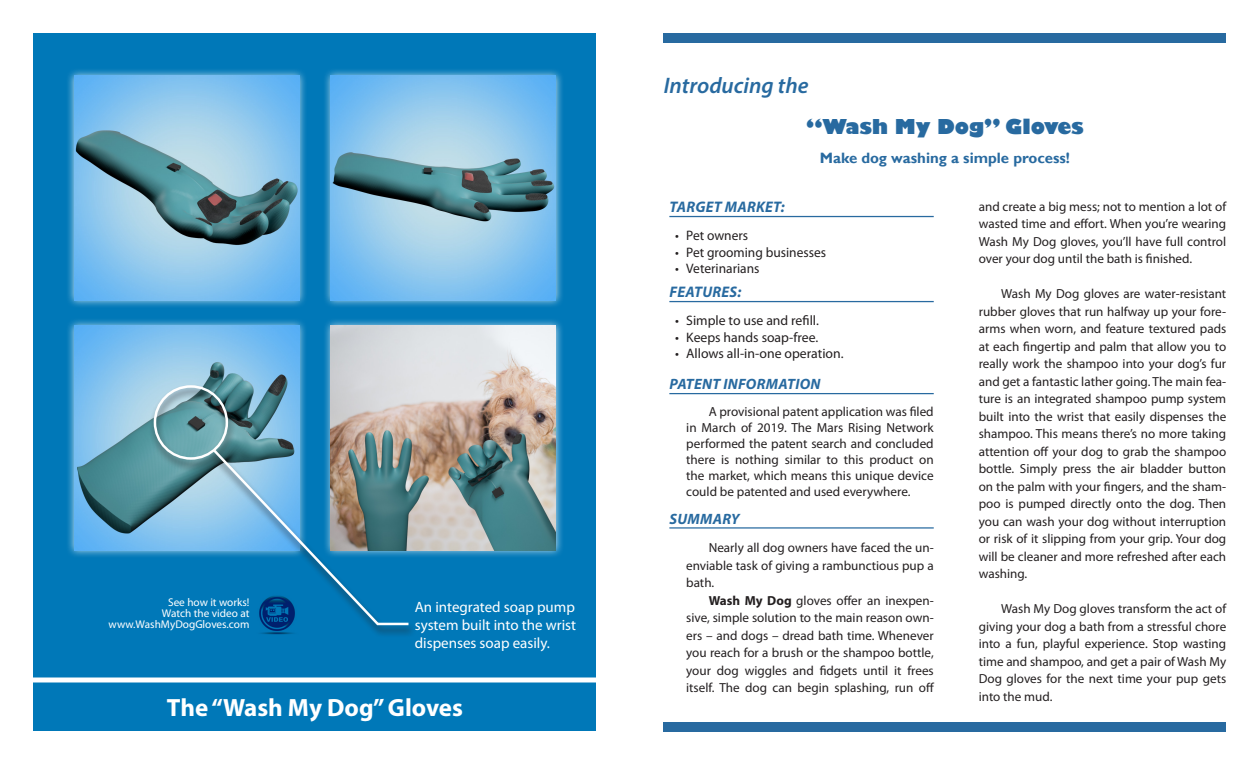
<style>
.page{position:relative;width:1260px;height:765px;background:#fff}
.page>*{position:absolute;margin:0;border:0;box-sizing:border-box;transform-origin:0 0}
.t1{font:700 25px "Myriad Pro";color:#fff}
.t2{font:italic 600 22.5px "Myriad Pro";color:#286aa0}
.t3{font:800 20px "Gill Sans";color:#286aa0}
.Headers{font:italic 700 15.38px "Myriad Pro";letter-spacing:.02em;color:#286aa0}
.t4{font:15px/18px "Myriad Pro";color:#fff;text-align:justify}
.t5{font:700 15px "Gill Sans";color:#286aa0}
.Headers-2{font:italic 700 15px "Myriad Pro";letter-spacing:.02em;color:#286aa0}
.t6{font:13.75px "Myriad Pro";color:#231f20}
.Main_Text{font:13.25px/15.9px "Myriad Pro";color:#231f20;text-align:justify}
.Main_Text-2{font:13.12px/17.5px "Myriad Pro";color:#231f20;text-align:justify}
.t7{font:11.25px "Myriad Pro";color:#fff}
.s1{font-weight:700}
</style>
<div class="page">
<hr style="left:669px;top:216px;width:265px;height:1px;background:#286aa0">
<hr style="left:669px;top:301px;width:265px;height:1px;background:#286aa0">
<hr style="left:669px;top:393px;width:265px;height:1px;background:#286aa0">
<hr style="left:669px;top:527px;width:265px;height:2px;background:#286aa0">
<div style="left:34px;top:34px;width:562px;height:697px;background:#0078b8"></div>
<hr style="left:26px;top:678px;width:580px;height:4px;background:#fff">
<div style="left:66px;top:68px;width:241px;height:241px;background:#fff;opacity:.75"></div>
<img style="left:74px;top:76px;width:225px;height:225px">
<div style="left:323px;top:68px;width:241px;height:241px;background:#fff;opacity:.75"></div>
<img style="left:331px;top:76px;width:225px;height:225px">
<div style="left:66px;top:317px;width:241px;height:242px;background:#fff;opacity:.75"></div>
<img style="left:74px;top:325px;width:225px;height:225px">
<div style="left:323px;top:317px;width:241px;height:242px;background:#fff;opacity:.75"></div>
<img style="left:331px;top:325px;width:225px;height:225px">
<div style="left:149px;top:384px;width:87px;height:88px;background:#231f20;opacity:.75"></div>
<div style="left:154px;top:385px;width:74px;height:75px;border:2px solid #fff;border-radius:50%"></div>
<div style="left:664px;top:722px;width:562px;height:9px;background:#286aa0"></div>
<div style="left:664px;top:34px;width:562px;height:9px;background:#286aa0"></div>
<div style="left:209px;top:449px;width:208px;height:189px;background:#231f20;opacity:.75"></div>
<svg style="left:211px;top:447px;width:200px;height:179px"></svg>
<p class="t7" style="left:168px;top:595px;width:83px">See how it works!</p>
<p class="t7" style="left:162px;top:606px;width:89px">Watch the video at</p>
<p class="t7" style="left:109px;top:617px;width:142px">www.WashMyDogGloves.com</p>
<p class="t4" style="left:415px;top:598px;width:163px">An integrated soap pump system built into the wrist dispenses soap easily.</p>
<p class="t1" style="left:167px;top:692px;width:298px">The “Wash My Dog” Gloves</p>
<p class="t2" style="left:664px;top:71px;width:146px">Introducing the</p>
<p class="t3" style="left:806px;top:114px;width:279px">“Wash My Dog” Gloves</p>
<p class="t5" style="left:820px;top:149px;width:252px">Make dog washing a simple process!</p>
<p class="Headers" style="left:670px;top:197px;width:117px">TARGET MARKET:</p>
<p class="t6" style="left:675px;top:227px;width:75px">• Pet owners</p>
<p class="t6" style="left:675px;top:244px;width:153px">• Pet grooming businesses</p>
<p class="t6" style="left:675px;top:260px;width:86px">• Veterinarians</p>
<p class="Headers" style="left:670px;top:282px;width:73px">FEATURES:</p>
<p class="t6" style="left:675px;top:312px;width:145px">• Simple to use and refill.</p>
<p class="t6" style="left:675px;top:329px;width:145px">• Keeps hands soap-free.</p>
<p class="t6" style="left:675px;top:345px;width:170px">• Allows all-in-one operation.</p>
<p class="Headers-2" style="left:670px;top:375px;width:153px">PATENT INFORMATION</p>
<p class="Main_Text" style="left:686px;top:404px;width:249px;text-indent:22px">A provisional patent application was filed in March of 2019. The Mars Rising Network performed the patent search and concluded there is nothing similar to this product on the market, which means this unique device could be patented and used everywhere.</p>
<p class="Headers-2" style="left:670px;top:509px;width:72px">SUMMARY</p>
<p class="Main_Text-2" style="left:686px;top:539px;width:249px;text-indent:22px">Nearly all dog owners have faced the un&shy;enviable task of giving a rambunctious pup a bath.</p>
<p class="Main_Text-2" style="left:686px;top:592px;width:250px;text-indent:22px"><span class="s1">Wash My Dog</span> gloves offer an inexpen&shy;sive, simple solution to the main reason own&shy;ers – and dogs – dread bath time. Whenever you reach for a brush or the shampoo bottle, your dog wiggles and fidgets until it frees itself. The dog can begin splashing, run off</p>
<p class="Main_Text-2" style="left:979px;top:197px;width:249px">and create a big mess; not to mention a lot of wasted time and effort. When you’re wearing Wash My Dog gloves, you’ll have full control over your dog until the bath is finished.</p>
<p class="Main_Text-2" style="left:979px;top:285px;width:249px;text-indent:22px">Wash My Dog gloves are water-resistant rubber gloves that run halfway up your fore&shy;arms when worn, and feature textured pads at each fingertip and palm that allow you to really work the shampoo into your dog’s fur and get a fantastic lather going. The main fea&shy;ture is an integrated shampoo pump system built into the wrist that easily dispenses the shampoo. This means there’s no more taking attention off your dog to grab the shampoo bottle. Simply press the air bladder button on the palm with your fingers, and the sham&shy;poo is pumped directly onto the dog. Then you can wash your dog without interruption or risk of it slipping from your grip. Your dog will be cleaner and more refreshed after each washing.</p>
<p class="Main_Text-2" style="left:979px;top:600px;width:249px;text-indent:22px">Wash My Dog gloves transform the act of giving your dog a bath from a stressful chore into a fun, playful experience. Stop wasting time and shampoo, and get a pair of Wash My Dog gloves for the next time your pup gets into the mud.</p>
</div>
